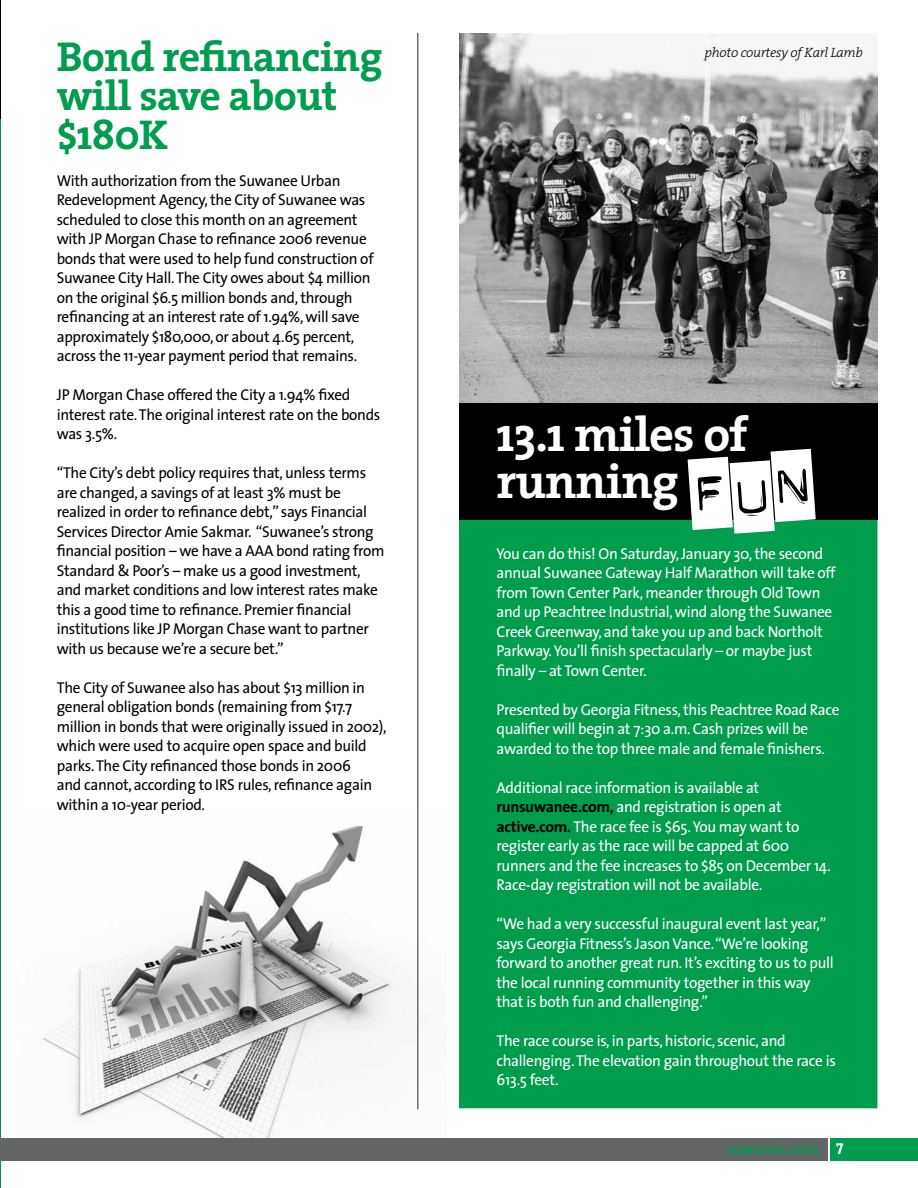
<style>
.page{position:relative;width:918px;height:1188px;background:#fff}
.page>*{position:absolute;margin:0;border:0;box-sizing:border-box;transform-origin:0 0}
.t1{font:700 48.75px/46px "The Serif";letter-spacing:-.02em;color:#fff}
.t2{font:700 42px/39.3px "The Serif";letter-spacing:-.02em;color:#009d4e}
.t3{font:15.75px/19.5px "The Sans";letter-spacing:-.02em;color:#000}
.t4{font:15.75px/19.5px "The Sans";letter-spacing:-.02em;color:#fff}
.t5{font:700 14.7px "The Serif";color:#009d4e}
.t6{font:italic 300 13.5px "The Serif";letter-spacing:-.02em;color:#000}
.s1{font-weight:700;color:#000}
.s2{font-family:"The Serif Bold Caps";font-weight:400;font-size:15.75px;color:#fff}
</style>
<div class="page">
<img style="left:42px;top:813px;width:377px;height:324px">
<hr style="left:0;top:0;width:1px;height:1188px;background:#009d4e">
<hr style="left:0;top:0;width:1px;height:119px;background:#000">
<div style="left:0;top:1138px;width:827px;height:23px;background:#636466"></div>
<div style="left:831px;top:1138px;width:87px;height:23px;background:#009d4e"></div>
<hr style="left:417px;top:33px;width:1px;height:1076px;background:#6d6e71">
<div style="left:459px;top:65px;width:419px;height:1044px;background:#009d4e"></div>
<div style="left:459px;top:402px;width:418px;height:118px;background:#000"></div>
<img style="left:459px;top:33px;width:418px;height:369px">
<div style="left:688px;top:520px;width:128px;height:14px;background:#009d4e"></div>
<h2 class="t2" style="left:57px;top:36px;width:327px">Bond refinancing will save about $180K</h2>
<p class="t3" style="left:57px;top:170px;width:319px">With authorization from the Suwanee Urban Redevelopment Agency, the City of Suwanee was scheduled to close this month on an agreement with JP Morgan Chase to refinance 2006 revenue bonds that were used to help fund construction of Suwanee City Hall.The City owes about $4 million on the original $6.5 million bonds and, through refinancing at an interest rate of 1.94%,will save approximately $180,000,or about 4.65 percent, across the 11-year payment period that remains.</p>
<p class="t3" style="left:57px;top:384px;width:325px">JP Morgan Chase offered the City a 1.94% fixed interest rate.The original interest rate on the bonds was 3.5%.</p>
<p class="t3" style="left:57px;top:462px;width:329px">“The City’s debt policy requires that,unless terms are changed,a savings of at least 3% must be realized in order to refinance debt,” says Financial Services Director Amie Sakmar. “Suwanee’s strong financial position – we have a AAA bond rating from Standard &amp; Poor’s – make us a good investment, and market conditions and low interest rates make this a good time to refinance. Premier financial institutions like JP Morgan Chase want to partner with us because we’re a secure bet.”</p>
<p class="t3" style="left:57px;top:677px;width:331px">The City of Suwanee also has about $13 million in general obligation bonds (remaining from $17.7 million in bonds that were originally issued in 2002), which were used to acquire open space and build parks.The City refinanced those bonds in 2006<br>and cannot,according to IRS rules,refinance again within a 10-year period.</p>
<p class="t6" style="left:705px;top:41px;width:160px">photo courtesy of Karl Lamb</p>
<h1 class="t1" style="left:496px;top:411px;width:253px">13.1 miles of running</h1>
<p class="t4" style="left:496px;top:543px;width:341px">You can do this! On Saturday,January 30, the second annual Suwanee Gateway Half Marathon will take off from Town Center Park,meander through Old Town and up Peachtree Industrial,wind along the Suwanee Creek Greenway,and take you up and back Northolt Parkway.You’ll finish spectacularly – or maybe just finally – at Town Center.</p>
<p class="t4" style="left:496px;top:699px;width:345px">Presented by Georgia Fitness, this Peachtree Road Race qualifier will begin at 7:30 a.m. Cash prizes will be awarded to the top three male and female finishers.</p>
<p class="t4" style="left:496px;top:777px;width:336px">Additional race information is available at <span class="s1">runsuwanee.com,</span> and registration is open at <span class="s1">active.com.</span> The race fee is $65.You may want to register early as the race will be capped at 600 runners and the fee increases to $85 on December 14.<br>Race-day registration will not be available.</p>
<p class="t4" style="left:496px;top:914px;width:339px">“We had a very successful inaugural event last year,” says Georgia Fitness’s Jason Vance.“We’re looking forward to another great run. It’s exciting to us to pull the local running community together in this way that is both fun and challenging.”</p>
<p class="t4" style="left:496px;top:1031px;width:341px">The race course is,in parts,historic, scenic,and challenging.The elevation gain throughout the race is<br>613.5 feet.</p>
<p class="t5" style="left:727px;top:1137px;width:118px">suwanee.com <span class="s2">7</span></p>
</div>
